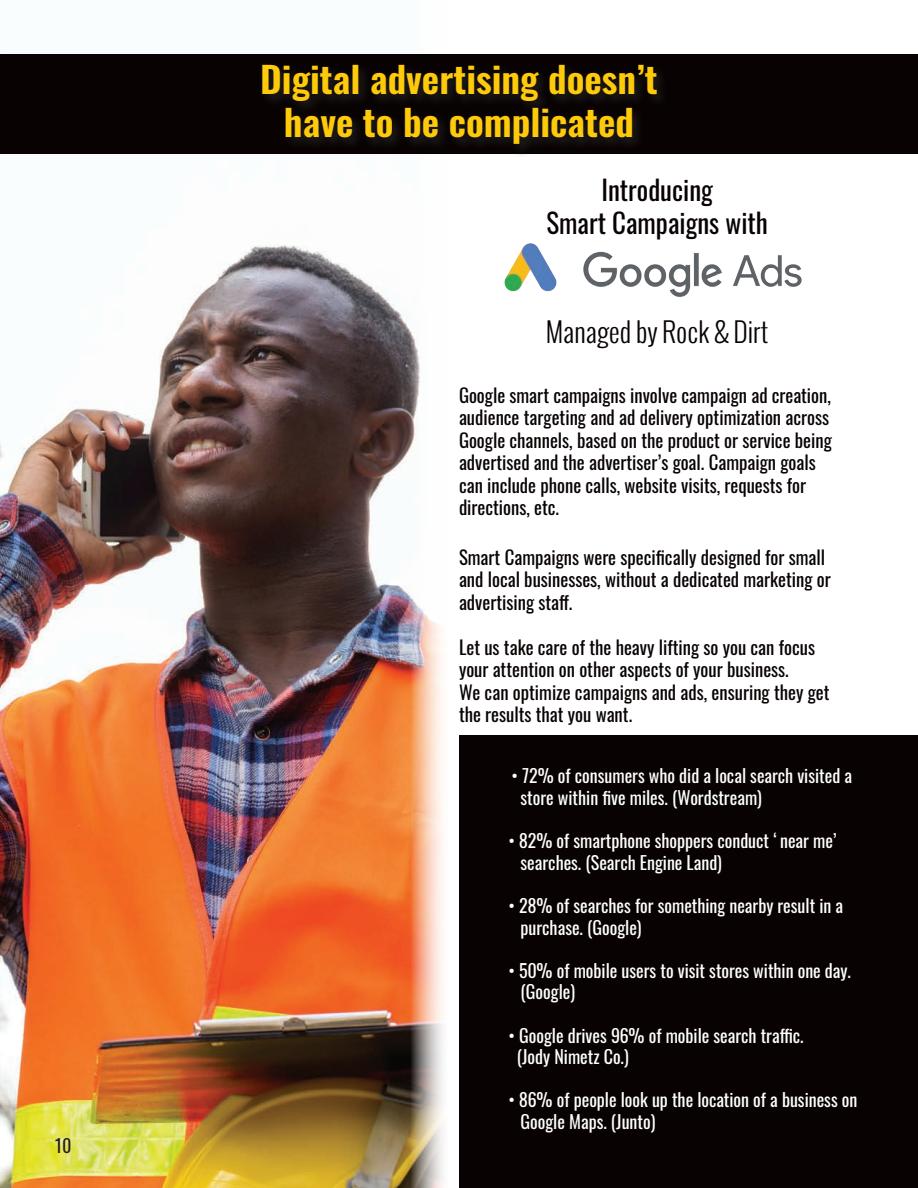
<style>
.page{position:relative;width:918px;height:1188px;background:#fff}
.page>*{position:absolute;margin:0;border:0;box-sizing:border-box;transform-origin:0 0}
.t1{font:600 36px "Oswald";color:#feca0a;scale:1.05 1}
.t2{font:27px "Oswald";color:#080302}
.t3{font:300 27px "Oswald";color:#080302}
.t4{font:18.75px/22.5px "Oswald";color:#080302}
.t5{font:18px/21.6px "Oswald";color:#fff}
.t6{font:18px "Oswald";color:#231f20}
</style>
<div class="page">
<div style="left:459px;top:735px;width:459px;height:453px;background:#080302"></div>
<img style="left:0;top:153px;width:443px;height:1035px">
<img style="left:504px;top:243px;width:298px;height:54px">
<div style="left:0;top:54px;width:914px;height:99px;background:#080302"></div>
<hr style="left:914px;top:54px;width:4px;height:99px;background:#080302">
<div style="left:259px;top:62px;width:411px;height:96px;background:#0e0909"></div>
<p class="t6" style="left:54px;top:1133px;width:19px">10</p>
<p class="t1" style="left:260px;top:61px;width:380px">Digital advertising doesn’t</p>
<p class="t1" style="left:284px;top:104px;width:335px">have to be complicated</p>
<p class="t2" style="left:601px;top:171px;width:113px">Introducing</p>
<p class="t2" style="left:546px;top:204px;width:223px">Smart Campaigns with</p>
<p class="t3" style="left:546px;top:313px;width:224px">Managed by Rock &amp; Dirt</p>
<p class="t4" style="left:459px;top:384px;width:374px">Google smart campaigns involve campaign ad creation, audience targeting and ad delivery optimization across Google channels, based on the product or service being advertised and the advertiser’s goal. Campaign goals can include phone calls, website visits, requests for directions, etc.</p>
<p class="t4" style="left:459px;top:546px;width:373px">Smart Campaigns were specifically designed for small and local businesses, without a dedicated marketing or advertising staff.</p>
<p class="t4" style="left:459px;top:636px;width:358px">Let us take care of the heavy lifting so you can focus your attention on other aspects of your business.</p>
<p class="t4" style="left:459px;top:681px;width:372px">We can optimize campaigns and ads, ensuring they get the results that you want.</p>
<p class="t5" style="left:521px;top:765px;width:333px;text-indent:-9px">• 72% of consumers who did a local search visited a store within five miles. (Wordstream)</p>
<p class="t5" style="left:521px;top:830px;width:318px;text-indent:-12px">• 82% of smartphone shoppers conduct ‘near me’ searches. (Search Engine Land)</p>
<p class="t5" style="left:521px;top:895px;width:324px;text-indent:-12px">• 28% of searches for something nearby result in a purchase. (Google)</p>
<p class="t5" style="left:521px;top:960px;width:332px;text-indent:-12px">• 50% of mobile users to visit stores within one day. (Google)</p>
<p class="t5" style="left:509px;top:1025px;width:297px">• Google drives 96% of mobile search traffic.</p>
<p class="t5" style="left:517px;top:1046px;width:113px">(Jody Nimetz Co.)</p>
<p class="t5" style="left:521px;top:1089px;width:338px;text-indent:-12px">• 86% of people look up the location of a business on<br>Google Maps. (Junto)</p>
</div>
